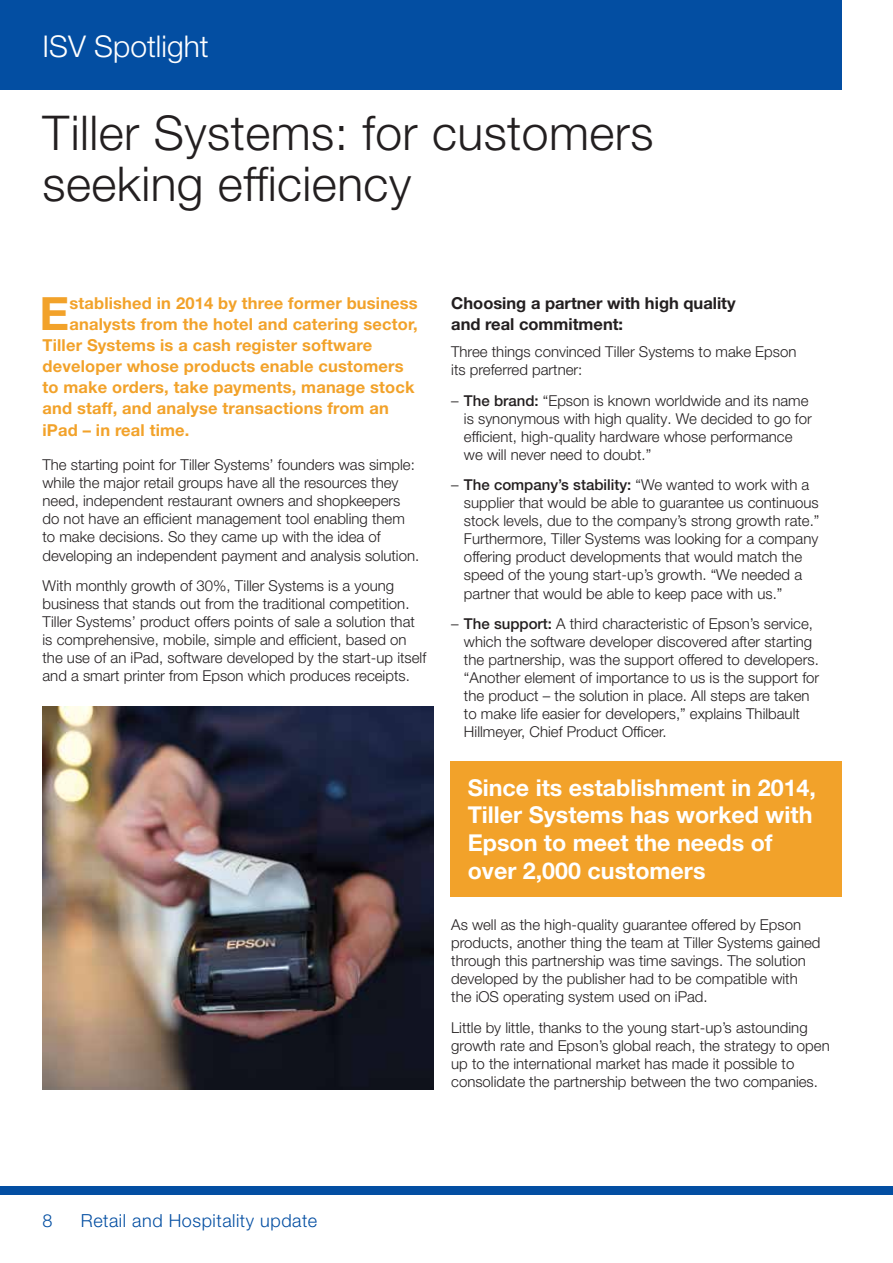
<style>
.page{position:relative;width:893px;height:1263px;background:#fff}
.page>*{position:absolute;margin:0;border:0;box-sizing:border-box;transform-origin:0 0}
.t1{font:300 48px/51px "Helvetica Neue LT Pro";letter-spacing:.01em;color:#231f20}
.t2{font:700 45.9px "Helvetica Neue LT Pro";color:#f2a22a}
.t3{font:300 30px "Helvetica Neue LT Pro";color:#fff}
.t4{font:700 23.25px/27.9px "Helvetica Neue LT Pro";color:#fff}
.t5{font:300 18px "Helvetica Neue LT Pro";letter-spacing:.03em;color:#034ea2}
.t6{font:700 16.5px "Helvetica Neue LT Pro";letter-spacing:.01em;color:#f2a22a}
.t7{font:700 16.5px/21px "Helvetica Neue LT Pro";color:#231f20}
.t8{font:300 15px/18px "Helvetica Neue LT Pro";color:#231f20}
.s1{font-weight:500}
</style>
<div class="page">
<div style="left:0;top:0;width:842px;height:89px;background:#034ea2"></div>
<div style="left:0;top:1186px;width:893px;height:9px;background:#034ea2"></div>
<img style="left:43px;top:707px;width:391px;height:383px">
<div style="left:451px;top:761px;width:391px;height:136px;background:#f2a22a"></div>
<h3 class="t3" style="left:43px;top:27px;width:168px">ISV Spotlight</h3>
<h1 class="t1" style="left:43px;top:106px;width:613px">Tiller Systems: for customers seeking efficiency</h1>
<h2 class="t2" style="left:39px;top:285px;width:31px">E</h2>
<p class="t6" style="left:70px;top:293px;width:350px">stablished in 2014 by three former business</p>
<p class="t6" style="left:70px;top:314px;width:350px">analysts from the hotel and catering sector,</p>
<p class="t6" style="left:43px;top:335px;width:331px">Tiller Systems is a cash register software</p>
<p class="t6" style="left:43px;top:356px;width:363px">developer whose products enable customers</p>
<p class="t6" style="left:43px;top:377px;width:374px">to make orders, take payments, manage stock</p>
<p class="t6" style="left:43px;top:398px;width:348px">and staff, and analyse transactions from an</p>
<p class="t6" style="left:43px;top:419px;width:148px">iPad – in real time.</p>
<p class="t8" style="left:43px;top:456px;width:378px">The starting point for Tiller Systems’ founders was simple: while the major retail groups have all the resources they need, independent restaurant owners and shopkeepers do not have an efficient management tool enabling them to make decisions. So they came up with the idea of developing an independent payment and analysis solution.</p>
<p class="t8" style="left:43px;top:577px;width:385px">With monthly growth of 30%, Tiller Systems is a young business that stands out from the traditional competition.<br>Tiller Systems’ product offers points of sale a solution that is comprehensive, mobile, simple and efficient, based on the use of an iPad, software developed by the start-up itself and a smart printer from Epson which produces receipts.</p>
<p class="t7" style="left:451px;top:293px;width:286px">Choosing a partner with high quality and real commitment:</p>
<p class="t8" style="left:451px;top:342px;width:347px">Three things convinced Tiller Systems to make Epson its preferred partner:</p>
<p class="t8" style="left:464px;top:391px;width:349px;text-indent:-13px">– <span class="s1">The brand:</span> “Epson is known worldwide and its name is synonymous with high quality. We decided to go for efficient, high-quality hardware whose performance we will never need to doubt.”</p>
<p class="t8" style="left:464px;top:476px;width:357px;text-indent:-13px">– <span class="s1">The company’s stability:</span> “We wanted to work with a supplier that would be able to guarantee us continuous stock levels, due to the company’s strong growth rate.” Furthermore, Tiller Systems was looking for a company offering product developments that would match the speed of the young start-up’s growth. “We needed a partner that would be able to keep pace with us.”</p>
<p class="t8" style="left:464px;top:615px;width:357px;text-indent:-13px">– <span class="s1">The support:</span> A third characteristic of Epson’s service, which the software developer discovered after starting the partnership, was the support offered to developers. “Another element of importance to us is the support for the product – the solution in place. All steps are taken to make life easier for developers,” explains Thilbault Hillmeyer, Chief Product Officer.</p>
<h3 class="t4" style="left:468px;top:772px;width:350px">Since its establishment in 2014,<br>Tiller Systems has worked with<br>Epson to meet the needs of over 2,000 customers</h3>
<p class="t8" style="left:451px;top:915px;width:371px">As well as the high-quality guarantee offered by Epson products, another thing the team at Tiller Systems gained through this partnership was time savings. The solution developed by the publisher had to be compatible with the iOS operating system used on iPad.</p>
<p class="t8" style="left:451px;top:1018px;width:380px">Little by little, thanks to the young start-up’s astounding growth rate and Epson’s global reach, the strategy to open up to the international market has made it possible to consolidate the partnership between the two companies.</p>
<p class="t5" style="left:43px;top:1210px;width:12px">8</p>
<p class="t5" style="left:81px;top:1210px;width:238px">Retail and Hospitality update</p>
</div>
